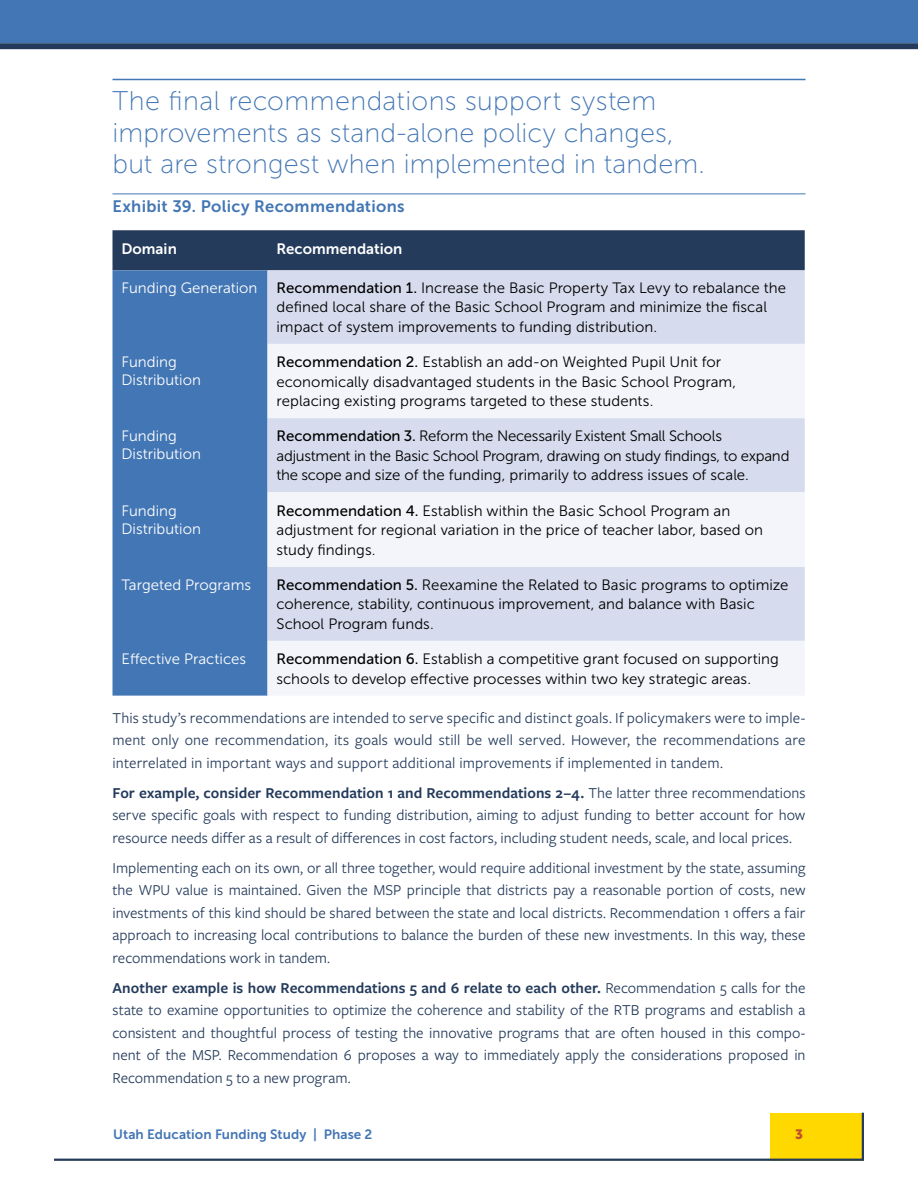
<style>
.page{position:relative;width:918px;height:1188px;background:#fff}
.page>*{position:absolute;margin:0;border:0;box-sizing:border-box;transform-origin:0 0}
.t1{font:27px/31.5px "Museo Sans 100";letter-spacing:.005em;color:#4376b4}
.t2{font:16.5px "Museo Sans 700";letter-spacing:.02em;color:#4376b4}
.t3{font:15.75px/22.5px "Freight Sans Pro";color:#243b5b;text-align:justify}
.t4{font:15px/19.5px "Museo Sans 300";color:#000}
.t5{font:15px/18px "Museo Sans 300";color:#fff}
.t6{font:15px "Museo Sans 700";color:#fff}
.t7{font:13.5px "Museo Sans 700";letter-spacing:.005em;color:#4376b4}
.t8{font:13.5px "Museo Sans 900";color:#c34d31}
.s1{font-family:"Museo Sans 500"}
.s2{font-weight:600}
</style>
<div class="page">
<svg style="left:54px;top:1112px;width:810px;height:49px"></svg>
<div style="left:0;top:0;width:918px;height:43px;background:#4376b4"></div>
<div style="left:0;top:43px;width:918px;height:6px;background:#243b5b"></div>
<hr style="left:112px;top:79px;width:694px;height:1px;background:#4376b4">
<hr style="left:112px;top:194px;width:694px;height:1px;background:#4376b4">
<div style="left:112px;top:230px;width:693px;height:40px;background:#243b5b"></div>
<div style="left:112px;top:270px;width:156px;height:426px;background:#4376b4"></div>
<div style="left:268px;top:270px;width:537px;height:74px;background:#d6dced"></div>
<svg style="left:268px;top:344px;width:537px;height:351px;fill:#f3f5fa"></svg>
<h1 class="t1" style="left:112px;top:86px;width:594px">The final recommendations support system improvements as stand-alone policy changes, but are strongest when implemented in tandem.</h1>
<p class="t2" style="left:112px;top:197px;width:294px">Exhibit 39. Policy Recommendations</p>
<p class="t6" style="left:122px;top:240px;width:57px">Domain</p>
<p class="t6" style="left:277px;top:240px;width:127px">Recommendation</p>
<p class="t5" style="left:122px;top:279px;width:138px">Funding Generation</p>
<p class="t4" style="left:277px;top:278px;width:511px"><span class="s1">Recommendation 1.</span> Increase the Basic Property Tax Levy to rebalance the defined local share of the Basic School Program and minimize the fiscal impact of system improvements to funding distribution.</p>
<p class="t5" style="left:122px;top:353px;width:81px">Funding<br>Distribution</p>
<p class="t4" style="left:277px;top:352px;width:461px"><span class="s1">Recommendation 2.</span> Establish an add-on Weighted Pupil Unit for economically disadvantaged students in the Basic School Program, replacing existing programs targeted to these students.</p>
<p class="t5" style="left:122px;top:427px;width:81px">Funding<br>Distribution</p>
<p class="t4" style="left:277px;top:427px;width:515px"><span class="s1">Recommendation 3.</span> Reform the Necessarily Existent Small Schools adjustment in the Basic School Program, drawing on study findings, to expand the scope and size of the funding, primarily to address issues of scale.</p>
<p class="t5" style="left:122px;top:502px;width:81px">Funding<br>Distribution</p>
<p class="t4" style="left:277px;top:501px;width:488px"><span class="s1">Recommendation 4.</span> Establish within the Basic School Program an adjustment for regional variation in the price of teacher labor, based on study findings.</p>
<p class="t5" style="left:122px;top:576px;width:131px">Targeted Programs</p>
<p class="t4" style="left:277px;top:575px;width:514px"><span class="s1">Recommendation 5.</span> Reexamine the Related to Basic programs to optimize coherence, stability, continuous improvement, and balance with Basic<br>School Program funds.</p>
<p class="t5" style="left:122px;top:650px;width:126px">Effective Practices</p>
<p class="t4" style="left:277px;top:649px;width:504px"><span class="s1">Recommendation 6.</span> Establish a competitive grant focused on supporting schools to develop effective processes within two key strategic areas.</p>
<p class="t3" style="left:112px;top:706px;width:695px">This study’s recommendations are intended to serve specific and distinct goals. If policymakers were to imple&shy;ment only one recommendation, its goals would still be well served. However, the recommendations are interrelated in important ways and support additional improvements if implemented in tandem.</p>
<p class="t3" style="left:112px;top:781px;width:695px"><span class="s2">For example, consider Recommendation 1 and Recommendations 2–4.</span> The latter three recommendations serve specific goals with respect to funding distribution, aiming to adjust funding to better account for how resource needs differ as a result of differences in cost factors, including student needs, scale, and local prices.</p>
<p class="t3" style="left:112px;top:856px;width:695px">Implementing each on its own, or all three together, would require additional investment by the state, assuming the WPU value is maintained. Given the MSP principle that districts pay a reasonable portion of costs, new investments of this kind should be shared between the state and local districts. Recommendation 1 offers a fair approach to increasing local contributions to balance the burden of these new investments. In this way, these recommendations work in tandem.</p>
<p class="t3" style="left:112px;top:976px;width:695px"><span class="s2">Another example is how Recommendations 5 and 6 relate to each other.</span> Recommendation 5 calls for the state to examine opportunities to optimize the coherence and stability of the RTB programs and establish a consistent and thoughtful process of testing the innovative programs that are often housed in this compo&shy;nent of the MSP. Recommendation 6 proposes a way to immediately apply the considerations proposed in Recommendation 5 to a new program.</p>
<p class="t7" style="left:113px;top:1127px;width:261px">Utah Education Funding Study | Phase 2</p>
<p class="t8" style="left:795px;top:1127px;width:9px">3</p>
</div>
